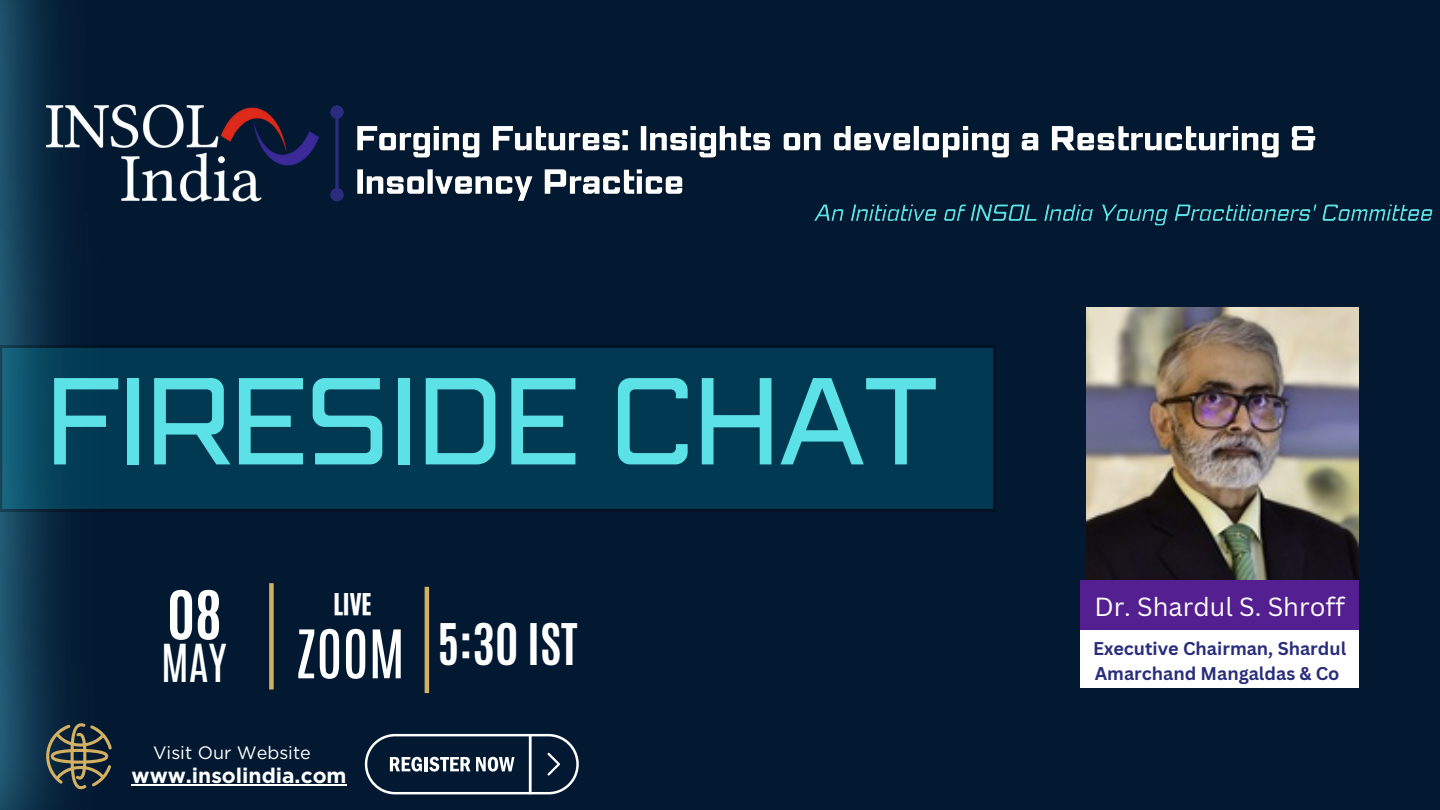
<style>
.page{position:relative;width:1440px;height:810px;background:#021931}
.page>*{position:absolute;margin:0;border:0;box-sizing:border-box;transform-origin:0 0}
.t1{font:111px "Pattanakarn";color:#5ce1e6}
.t2{font:56.85px "Antonio";color:#fff}
.t3{font:700 56.85px "Antonio";color:#fff}
.t4{font:700 47.85px "Antonio";color:#fff}
.t5{font:43.8px "Antonio";color:#fff}
.t6{font:25.5px "Canva Sans";color:#fff}
.t7{font:25.2px "CA Generated";color:#fff}
.t8{font:700 21px "Gotham";color:#fff}
.t9{font:700 18px/24.8px "Canva Sans";color:#292d7b}
.t10{font:18px "Gotham";color:#fff}
.s1{font-weight:400;color:#fff}
</style>
<div class="page">
<hr style="left:335px;top:119px;width:4px;height:69px;background:#22296f">
<div style="left:332px;top:107px;width:10px;height:10px;background:#292d7b;border-radius:50%"></div>
<div style="left:330px;top:105px;width:14px;height:14px;border:3px solid #292d7b;border-radius:50%"></div>
<div style="left:332px;top:190px;width:10px;height:10px;background:#292d7b;border-radius:50%"></div>
<div style="left:330px;top:188px;width:14px;height:13px;border:3px solid #292d7b;border-radius:50%"></div>
<img style="left:0;top:0;width:121px;height:810px">
<img style="left:46px;top:105px;width:272px;height:97px">
<svg style="left:0;top:346px;width:995px;height:165px;background:#013952"></svg>
<div style="left:269px;top:583px;width:5px;height:107px;background:#d4b062"></div>
<svg style="left:46px;top:723px;width:65px;height:66px"></svg>
<hr style="left:425px;top:587px;width:4px;height:106px;background:#d4b062">
<div style="left:1080px;top:583px;width:279px;height:105px;background:#fff"></div>
<div style="left:1080px;top:580px;width:279px;height:50px;background:#541f90"></div>
<img style="left:1086px;top:307px;width:272px;height:272px">
<svg style="left:365px;top:734px;width:213px;height:60px"></svg>
<img style="left:357px;top:126px;width:959px;height:75px">
<hr style="left:132px;top:785px;width:215px;height:1px;background:#fff">
<img style="left:810px;top:190px;width:623px;height:36px">
<p class="t1" style="left:46px;top:361px;width:892px">FIRESIDE CHAT</p>
<p class="t3" style="left:167px;top:574px;width:56px">08</p>
<p class="t5" style="left:161px;top:631px;width:67px">MAY</p>
<h1 class="t7" style="left:334px;top:586px;width:40px">LIVE</h1>
<p class="t2" style="left:295px;top:613px;width:111px">ZOOM</p>
<h6 class="t10" style="left:153px;top:742px;width:159px">Visit Our Website</h6>
<p class="t8" style="left:132px;top:763px;width:217px">www.insolindia.com</p>
<h3 class="t4" style="left:437px;top:610px;width:142px">5:30 IST</h3>
<h2 class="t6" style="left:1094px;top:588px;width:252px">Dr. Shardul S. Shroff</h2>
<h4 class="t9" style="left:1093px;top:635px;width:255px">Executive Chairman, Shardul<br>Amarchand Mangaldas &amp; Co<span class="s1">.</span></h4>
</div>
